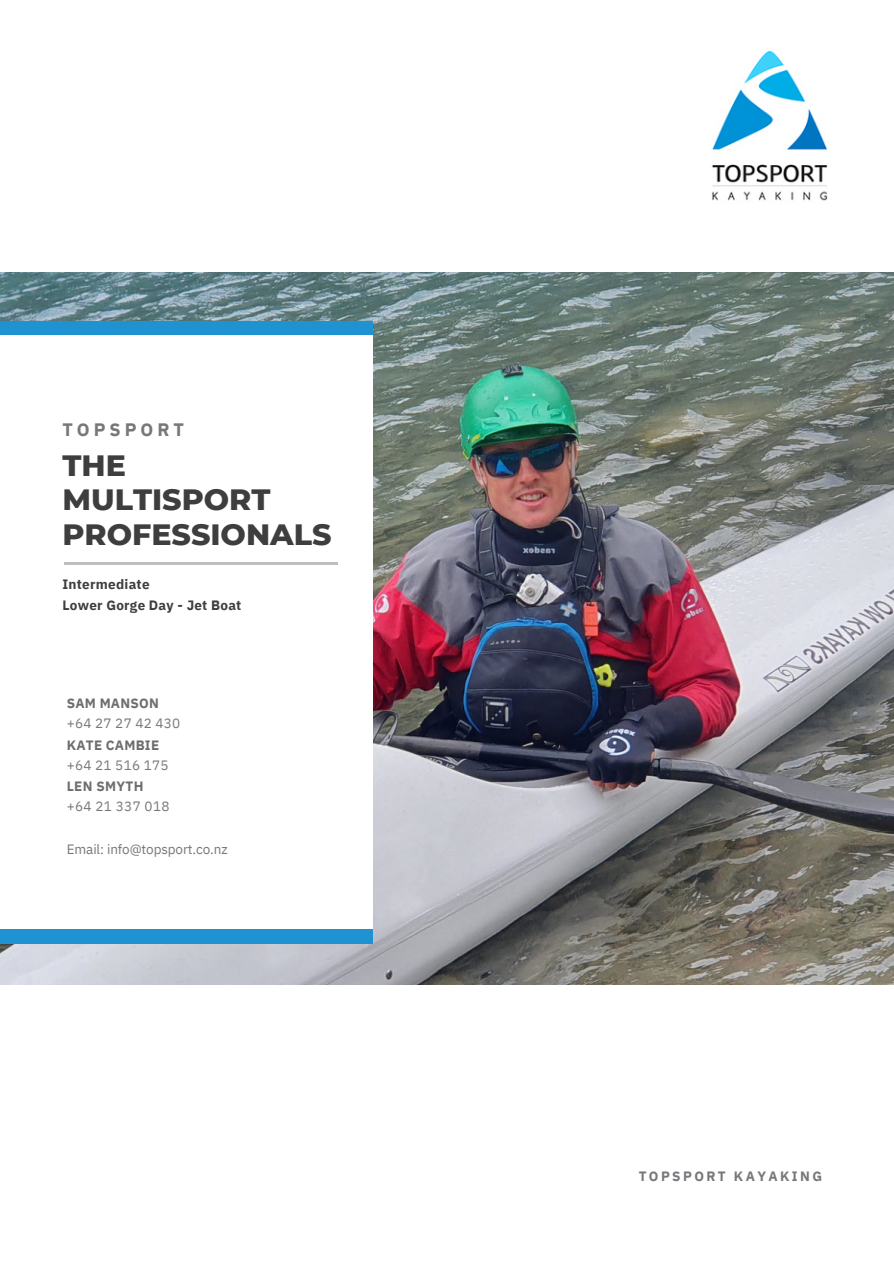
<style>
.page{position:relative;width:894px;height:1264px;background:#fff}
.page>*{position:absolute;margin:0;border:0;box-sizing:border-box;transform-origin:0 0}
.t1{font:800 30px/34.8px "Montserrat";color:#3f3e3f}
.t2{font:700 18px "IBM Plex Sans";letter-spacing:.22em;color:#77787b}
.t3{font:13.5px/20.2px "IBM Plex Sans";letter-spacing:.015em;color:#77787b}
.t4{font:700 13.5px/20.2px "IBM Plex Sans";letter-spacing:.02em;color:#3f3e3f}
.t5{font:13.5px "IBM Plex Sans";letter-spacing:-.01em;color:#77787b}
.t6{font:700 13.5px "IBM Plex Sans";letter-spacing:.18em;color:#77787b}
.s1{font-weight:700;color:#6d6e70}
</style>
<div class="page">
<img style="left:0;top:273px;width:893px;height:711px">
<img style="left:712px;top:50px;width:116px;height:151px">
<div style="left:0;top:321px;width:372px;height:613px;background:#fff"></div>
<div style="left:0;top:321px;width:372px;height:13px;background:#1f92d1"></div>
<div style="left:0;top:929px;width:372px;height:14px;background:#1f92d1"></div>
<hr style="left:64px;top:562px;width:273px;height:2px;background:#bcbec0">
<h4 class="t2" style="left:62px;top:417px;width:123px">TOPSPORT</h4>
<p class="t1" style="left:62px;top:447px;width:270px">THE<br>MULTISPORT<br>PROFESSIONALS</p>
<h5 class="t4" style="left:62px;top:574px;width:180px">Intermediate<br>Lower Gorge Day - Jet Boat</h5>
<h3 class="t3" style="left:67px;top:693px;width:115px"><span class="s1">SAM MANSON </span>+64 27 27 42 430</h3>
<h2 class="t3" style="left:67px;top:734px;width:103px"><span class="s1">KATE CAMBIE </span>+64 21 516 175</h2>
<h1 class="t3" style="left:67px;top:775px;width:104px"><span class="s1">LEN SMYTH </span>+64 21 337 018</h1>
<h4 class="t5" style="left:67px;top:839px;width:162px">Email: info@topsport.co.nz</h4>
<h4 class="t6" style="left:638px;top:1167px;width:185px">TOPSPORT KAYAKING</h4>
</div>
